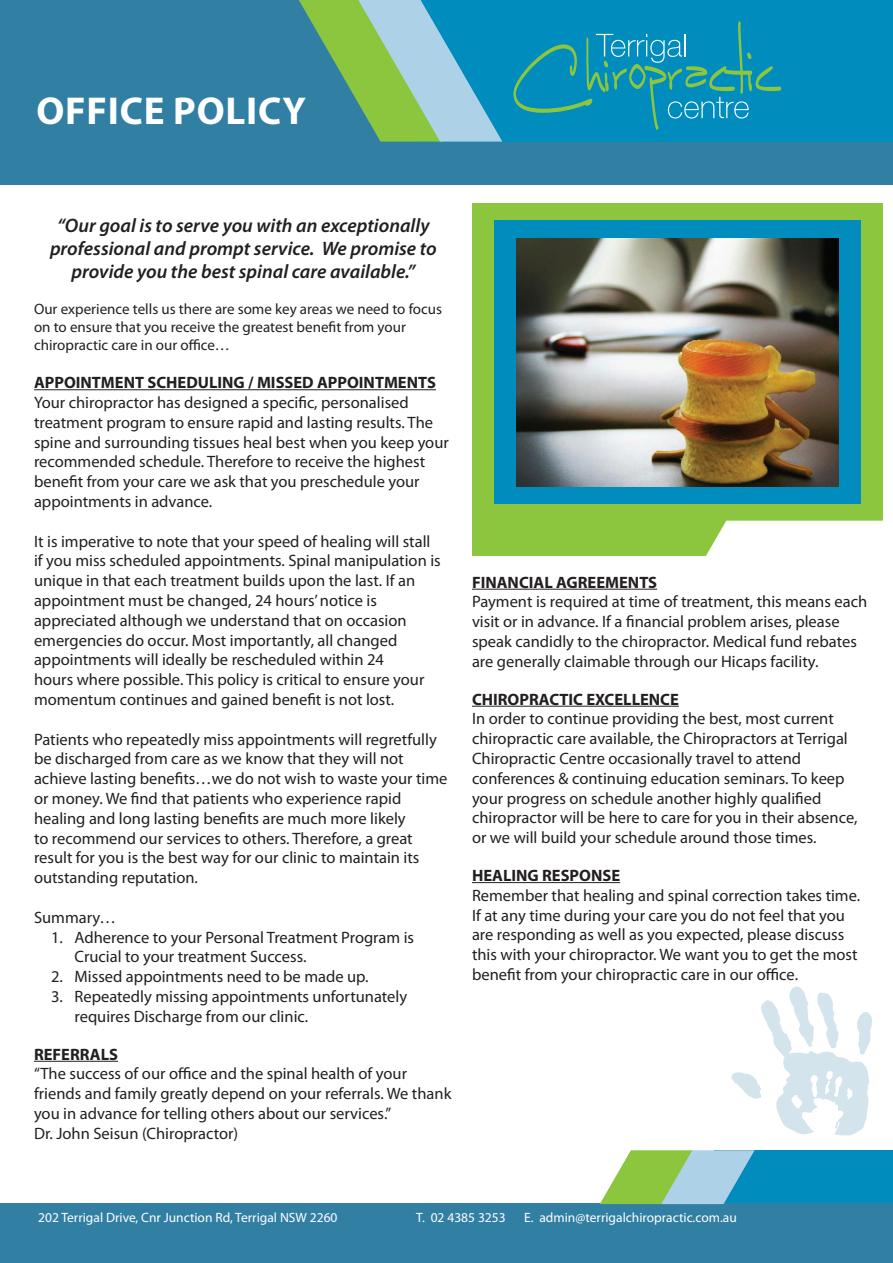
<style>
.page{position:relative;width:893px;height:1263px;background:#fff}
.page>*{position:absolute;margin:0;border:0;box-sizing:border-box;transform-origin:0 0}
.t1{font:700 39px "Myriad Pro";letter-spacing:.02em;color:#fff}
.t2{font:italic 600 19.5px/23.4px "Myriad Pro";color:#231f20;text-align:center}
.t3{font:16.5px/19.8px "Myriad Pro";color:#231f20}
.t4{font:700 16.5px "Myriad Pro";color:#231f20}
.t5{font:15px/18px "Myriad Pro";color:#231f20}
.t6{font:13.5px "Myriad Pro";color:#fff}
</style>
<div class="page">
<div style="left:715px;top:1150px;width:178px;height:54px;background:#008dbd"></div>
<div style="left:0;top:0;width:893px;height:184px;background:#3180a4"></div>
<div style="left:412px;top:0;width:481px;height:142px;background:#008dbd"></div>
<svg style="left:299px;top:0;width:203px;height:142px"></svg>
<div style="left:0;top:1203px;width:893px;height:60px;background:#3180a4"></div>
<svg style="left:600px;top:1150px;width:155px;height:54px"></svg>
<div style="left:472px;top:204px;width:410px;height:352px;background:#8bc63e"></div>
<div style="left:494px;top:221px;width:366px;height:283px;background:#008dbd"></div>
<img style="left:516px;top:238px;width:322px;height:249px">
<div style="left:706px;top:521px;width:176px;height:35px;background:#fff"></div>
<hr style="left:34px;top:389px;width:402px;height:1px;background:#231f20">
<hr style="left:34px;top:1061px;width:84px;height:1px;background:#231f20">
<hr style="left:472px;top:589px;width:185px;height:1px;background:#231f20">
<hr style="left:472px;top:706px;width:207px;height:1px;background:#231f20">
<hr style="left:472px;top:882px;width:148px;height:1px;background:#231f20">
<svg style="left:731px;top:986px;width:141px;height:149px"></svg>
<svg style="left:513px;top:21px;width:268px;height:109px"></svg>
<h1 class="t1" style="left:37px;top:85px;width:271px">OFFICE POLICY</h1>
<p class="t2" style="left:50px;top:213px;width:388px">“Our goal is to serve you with an exceptionally professional and prompt service. We promise to provide you the best spinal care available.”</p>
<p class="t5" style="left:34px;top:300px;width:409px">Our experience tells us there are some key areas we need to focus on to ensure that you receive the greatest benefit from your chiropractic care in our office…</p>
<p class="t4" style="left:34px;top:372px;width:403px">APPOINTMENT SCHEDULI NG / MISSED APPOINTMENTS</p>
<p class="t3" style="left:34px;top:392px;width:416px">Your chiropractor has designed a specific, personalised treatment program to ensure rapid and lasting results. The spine and surrounding tissues heal best when you keep your recommended schedule. Therefore to receive the highest benefit from your care we ask that you preschedule your appointments in advance.</p>
<p class="t3" style="left:34px;top:531px;width:408px">It is imperative to note that your speed of healing will stall if you miss scheduled appointments. Spinal manipulation is unique in that each treatment builds upon the last. If an appointment must be changed, 24 hours’ notice is appreciated although we understand that on occasion emergencies do occur. Most importantly, all changed appointments will ideally be rescheduled within 24<br>hours where possible. This policy is critical to ensure your momentum continues and gained benefit is not lost.</p>
<p class="t3" style="left:34px;top:729px;width:415px">Patients who repeatedly miss appointments will regretfully be discharged from care as we know that they will not achieve lasting benefits…we do not wish to waste your time or money. We find that patients who experience rapid healing and long lasting benefits are much more likely<br>to recommend our services to others. Therefore, a great result for you is the best way for our clinic to maintain its outstanding reputation.</p>
<p class="t3" style="left:34px;top:907px;width:84px">Summary…</p>
<p class="t3" style="left:75px;top:927px;width:341px;text-indent:-23px">1. Adherence to your Personal Treatment Program is<br>Crucial to your treatment Success.</p>
<p class="t3" style="left:51px;top:966px;width:319px">2. Missed appointments need to be made up.</p>
<p class="t3" style="left:75px;top:986px;width:334px;text-indent:-23px">3. Repeatedly missing appointments unfortunately requires Discharge from our clinic.</p>
<p class="t4" style="left:34px;top:1043px;width:85px">REFERRALS</p>
<p class="t3" style="left:34px;top:1064px;width:419px">“The success of our office and the spinal health of your friends and family greatly depend on your referrals. We thank you in advance for telling others about our services.”<br>Dr. John Seisun (Chiropractor)</p>
<p class="t4" style="left:472px;top:571px;width:187px">FI NANCIAL AGREEMENTS</p>
<p class="t3" style="left:472px;top:592px;width:397px">Payment is required at time of treatment, this means each visit or in advance. If a financial problem arises, please speak candidly to the chiropractor. Medical fund rebates are generally claimable through our Hicaps facility.</p>
<p class="t4" style="left:472px;top:688px;width:143px">CHIROPRACTIC EXCELLE</p>
<p class="t4" style="left:649px;top:688px;width:22px">NCE</p>
<p class="t3" style="left:472px;top:709px;width:387px">In order to continue providing the best, most current chiropractic care available, the Chiropractors at Terrigal Chiropractic Centre occasionally travel to attend conferences &amp; continuing education seminars. To keep your progress on schedule another highly qualified chiropractor will be here to care for you in their absence, or we will build your schedule around those times.</p>
<p class="t4" style="left:472px;top:865px;width:148px">HEALI NG RESPONSE</p>
<p class="t3" style="left:472px;top:885px;width:390px">Remember that healing and spinal correction takes time.<br>If at any time during your care you do not feel that you are responding as well as you expected, please discuss this with your chiropractor. We want you to get the most benefit from your chiropractic care in our office.</p>
<p class="t6" style="left:38px;top:1209px;width:301px">202 Terrigal Drive, Cnr Junction Rd, Terrigal NSW 2260</p>
<p class="t6" style="left:416px;top:1209px;width:91px">T. 02 4385 3253</p>
<p class="t6" style="left:524px;top:1209px;width:214px">E. admin@terrigalchiropractic.com.au</p>
</div>
